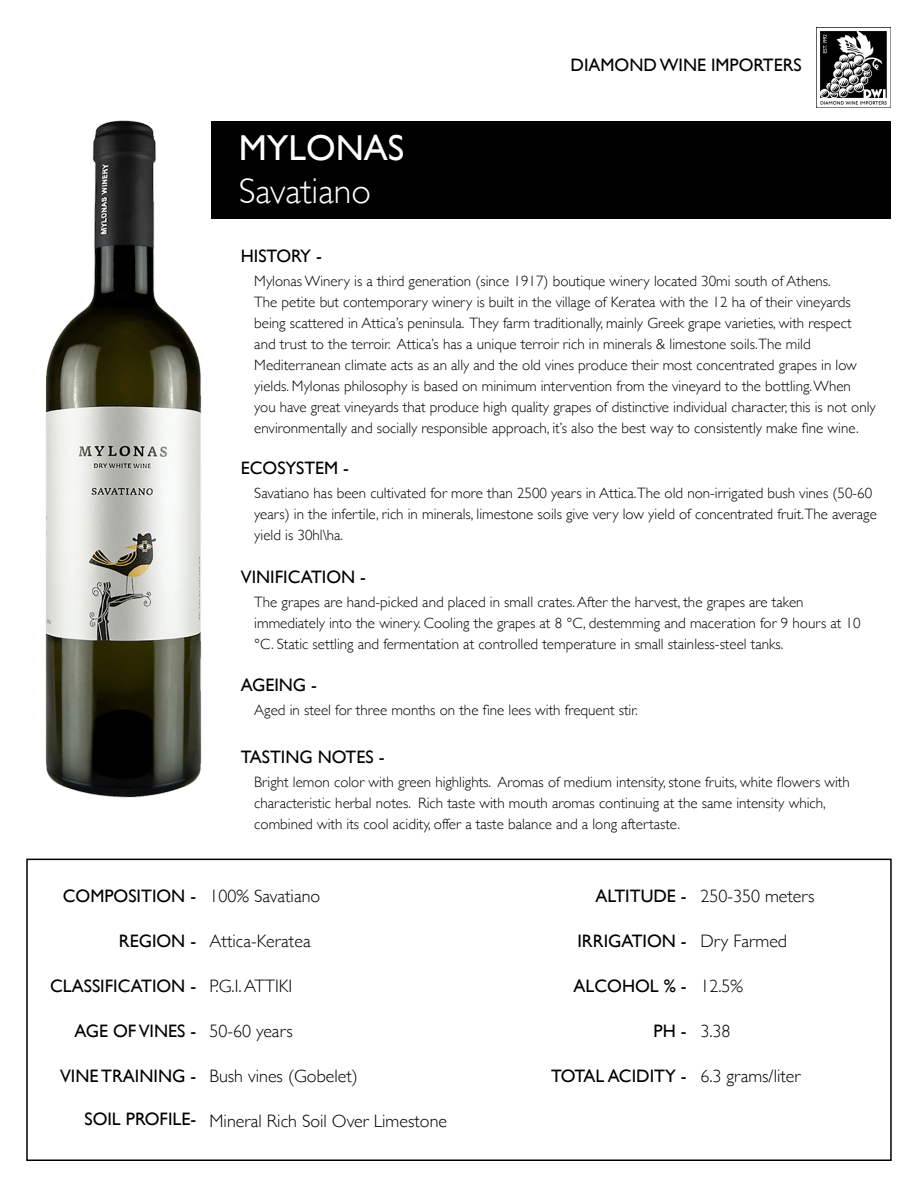
<style>
.page{position:relative;width:918px;height:1188px;background:#fff}
.page>*{position:absolute;margin:0;border:0;box-sizing:border-box;transform-origin:0 0}
.t1{font:300 36px "Gill Sans";color:#fff}
.t2{font:36px "Gill Sans";color:#fff}
.t3{font:18px "Gill Sans";color:#000}
.t4{font:300 18px "Gill Sans";color:#000}
.t5{font:300 15px/21px "Gill Sans";color:#000}
</style>
<div class="page">
<img style="left:45px;top:120px;width:174px;height:677px">
<div style="left:26px;top:859px;width:866px;height:302px;border:2px solid #000"></div>
<div style="left:212px;top:122px;width:679px;height:97px;background:#000"></div>
<img style="left:817px;top:27px;width:74px;height:81px">
<p class="t3" style="left:571px;top:55px;width:233px">DIAMOND WINE IMPORTERS</p>
<p class="t2" style="left:239px;top:127px;width:167px">MYLONAS</p>
<p class="t1" style="left:239px;top:163px;width:134px">Savatiano</p>
<p class="t3" style="left:241px;top:246px;width:83px">HISTORY -</p>
<p class="t5" style="left:254px;top:270px;width:623px">Mylonas Winery is a third generation (since 1917) boutique winery located 30mi south of Athens.<br>The petite but contemporary winery is built in the village of Keratea with the 12 ha of their vineyards being scattered in Attica’s peninsula. They farm traditionally, mainly Greek grape varieties, with respect and trust to the terroir. Attica’s has a unique terroir rich in minerals &amp; limestone soils.The mild Mediterranean climate acts as an ally and the old vines produce their most concentrated grapes in low yields. Mylonas philosophy is based on minimum intervention from the vineyard to the bottling. When you have great vineyards that produce high quality grapes of distinctive individual character, this is not only environmentally and socially responsible approach, it’s also the best way to consistently make fine wine.</p>
<p class="t3" style="left:241px;top:457px;width:110px">ECOSYSTEM -</p>
<p class="t5" style="left:254px;top:482px;width:624px">Savatiano has been cultivated for more than 2500 years in Attica.The old non-irrigated bush vines (50-60 years) in the infertile, rich in minerals, limestone soils give very low yield of concentrated fruit.The average yield is 30hl\ha.</p>
<p class="t3" style="left:241px;top:566px;width:127px">VINIFICATION -</p>
<p class="t5" style="left:254px;top:591px;width:608px">The grapes are hand-picked and placed in small crates. After the harvest, the grapes are taken immediately into the winery. Cooling the grapes at 8 °C, destemming and maceration for 9 hours at 10 °C. Static settling and fermentation at controlled temperature in small stainless-steel tanks.</p>
<p class="t3" style="left:241px;top:674px;width:78px">AGEING -</p>
<p class="t5" style="left:254px;top:699px;width:385px">Aged in steel for three months on the fine lees with frequent stir.</p>
<p class="t3" style="left:241px;top:746px;width:145px">TASTING NOTES -</p>
<p class="t5" style="left:254px;top:770px;width:597px">Bright lemon color with green highlights. Aromas of medium intensity, stone fruits, white flowers with characteristic herbal notes. Rich taste with mouth aromas continuing at the same intensity which, combined with its cool acidity, offer a taste balance and a long aftertaste.</p>
<p class="t3" style="left:63px;top:885px;width:135px">COMPOSITION -</p>
<p class="t3" style="left:119px;top:930px;width:79px">REGION -</p>
<p class="t3" style="left:50px;top:975px;width:147px">CLASSIFICATION -</p>
<p class="t3" style="left:75px;top:1020px;width:123px">AGE OF VINES -</p>
<p class="t3" style="left:60px;top:1065px;width:138px">VINE TRAINING -</p>
<p class="t3" style="left:84px;top:1109px;width:113px">SOIL PROFILE-</p>
<p class="t4" style="left:210px;top:882px;width:112px">100% Savatiano</p>
<p class="t4" style="left:210px;top:927px;width:103px">Attica-Keratea</p>
<p class="t4" style="left:210px;top:972px;width:84px">P.G.I. ATTIKI</p>
<p class="t4" style="left:210px;top:1017px;width:85px">50-60 years</p>
<p class="t4" style="left:210px;top:1062px;width:150px">Bush vines (Gobelet)</p>
<p class="t4" style="left:210px;top:1107px;width:239px">Mineral Rich Soil Over Limestone</p>
<p class="t3" style="left:595px;top:885px;width:93px">ALTITUDE -</p>
<p class="t3" style="left:577px;top:930px;width:111px">IRRIGATION -</p>
<p class="t3" style="left:574px;top:975px;width:115px">ALCOHOL % -</p>
<p class="t3" style="left:654px;top:1020px;width:35px">PH -</p>
<p class="t3" style="left:551px;top:1065px;width:137px">TOTAL ACIDITY -</p>
<p class="t4" style="left:700px;top:882px;width:116px">250-350 meters</p>
<p class="t4" style="left:700px;top:927px;width:88px">Dry Farmed</p>
<p class="t4" style="left:700px;top:972px;width:44px">12.5%</p>
<p class="t4" style="left:700px;top:1017px;width:32px">3.38</p>
<p class="t4" style="left:700px;top:1062px;width:102px">6.3 grams/liter</p>
</div>
